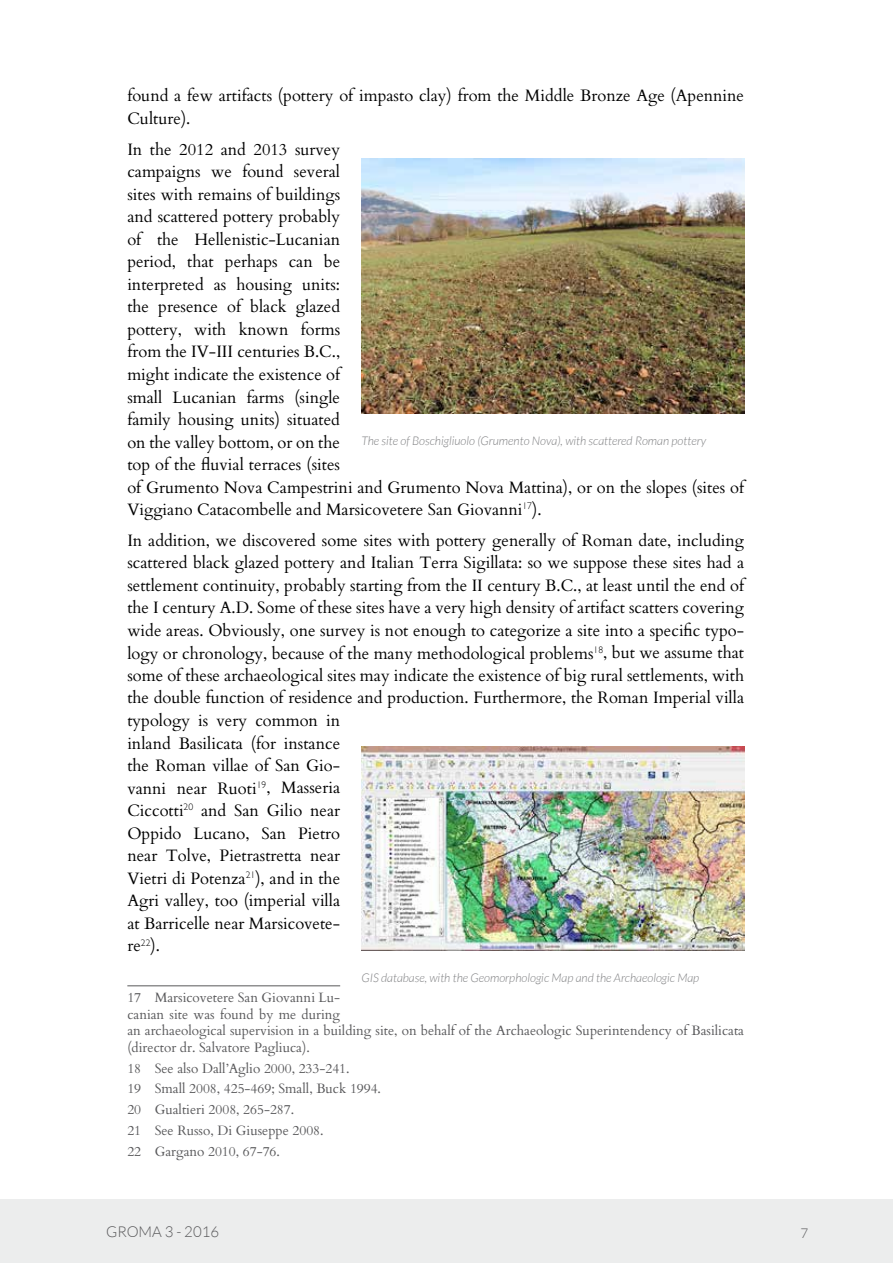
<style>
.page{position:relative;width:893px;height:1263px;background:#fff}
.page>*{position:absolute;margin:0;border:0;box-sizing:border-box;transform-origin:0 0}
.t1{font:16.5px/22.5px "Cardo";color:#000}
.t2{font:300 15px "Lato";color:#58585a}
.t3{font:13.5px/20.7px "Cardo";color:#58585a}
.t4{font:300 13.5px "Lato";color:#58585a}
.t5{font:italic 300 12px "Lato";color:#7e7f81}
</style>
<div class="page">
<div style="left:0;top:1199px;width:893px;height:64px;background:#eceded"></div>
<hr style="left:127px;top:985px;width:213px;height:1px;background:#58585a">
<img style="left:361px;top:159px;width:383px;height:255px">
<img style="left:361px;top:746px;width:383px;height:205px">
<p class="t1" style="left:127px;top:84px;width:618px">found a few artifacts (pottery of impasto clay) from the Middle Bronze Age (Apennine<br>Culture).</p>
<p class="t1" style="left:127px;top:137px;width:618px">In the 2012 and 2013 survey<br>campaigns we found several<br>sites with remains of buildings<br>and scattered pottery probably<br>of the Hellenistic-Lucanian<br>period, that perhaps can be<br>interpreted as housing units:<br>the presence of black glazed<br>pottery, with known forms<br>from the IV-III centuries B.C.,<br>might indicate the existence of<br>small Lucanian farms (single<br>family housing units) situated<br>on the valley bottom, or on the<br>top of the fluvial terraces (sites<br>of Grumento Nova Campestrini and Grumento Nova Mattina), or on the slopes (sites of Viggiano Catacombelle and Marsicovetere San Giovanni<sup>17</sup>).</p>
<p class="t1" style="left:127px;top:528px;width:618px">In addition, we discovered some sites with pottery generally of Roman date, including scattered black glazed pottery and Italian Terra Sigillata: so we suppose these sites had a settlement continuity, probably starting from the II century B.C., at least until the end of the I century A.D. Some of these sites have a very high density of artifact scatters covering wide areas. Obviously, one survey is not enough to categorize a site into a specific typo&shy;logy or chronology, because of the many methodological problems<sup>18</sup>, but we assume that some of these archaeological sites may indicate the existence of big rural settlements, with the double function of residence and production. Furthermore, the Roman Imperial villa typology is very common in<br>inland Basilicata (for instance<br>the Roman villae of San Gio-<br>vanni near Ruoti<sup>19</sup>, Masseria<br>Ciccotti<sup>20</sup> and San Gilio near<br>Oppido Lucano, San Pietro<br>near Tolve, Pietrastretta near<br>Vietri di Potenza<sup>21</sup>), and in the<br>Agri valley, too (imperial villa<br>at Barricelle near Marsicovete-<br>re<sup>22</sup>).</p>
<p class="t3" style="left:127px;top:989px;width:618px;line-height:16.5px">17 Marsicovetere San Giovanni Lu-<br>canian site was found by me during<br>an archaeological supervision in a building site, on behalf of the Archaeologic Superintendency of Basilicata (director dr. Salvatore Pagliuca).</p>
<p class="t3" style="left:127px;top:1057px;width:255px">18 See also Dall’Aglio 2000, 233-241.<br>19 Small 2008, 425-469; Small, Buck 1994.<br>20 Gualtieri 2008, 265-287.<br>21 See Russo, Di Giuseppe 2008.<br>22 Gargano 2010, 67-76.</p>
<p class="t5" style="left:361px;top:434px;width:346px">The site of Boschigliuolo (Grumento Nova), with scattered Roman pottery</p>
<p class="t5" style="left:361px;top:971px;width:339px">GIS database, with the Geomorphologic Map and the Archaeologic Map</p>
<p class="t2" style="left:106px;top:1224px;width:114px">GROMA 3 - 2016</p>
<p class="t4" style="left:800px;top:1226px;width:9px">7</p>
</div>
